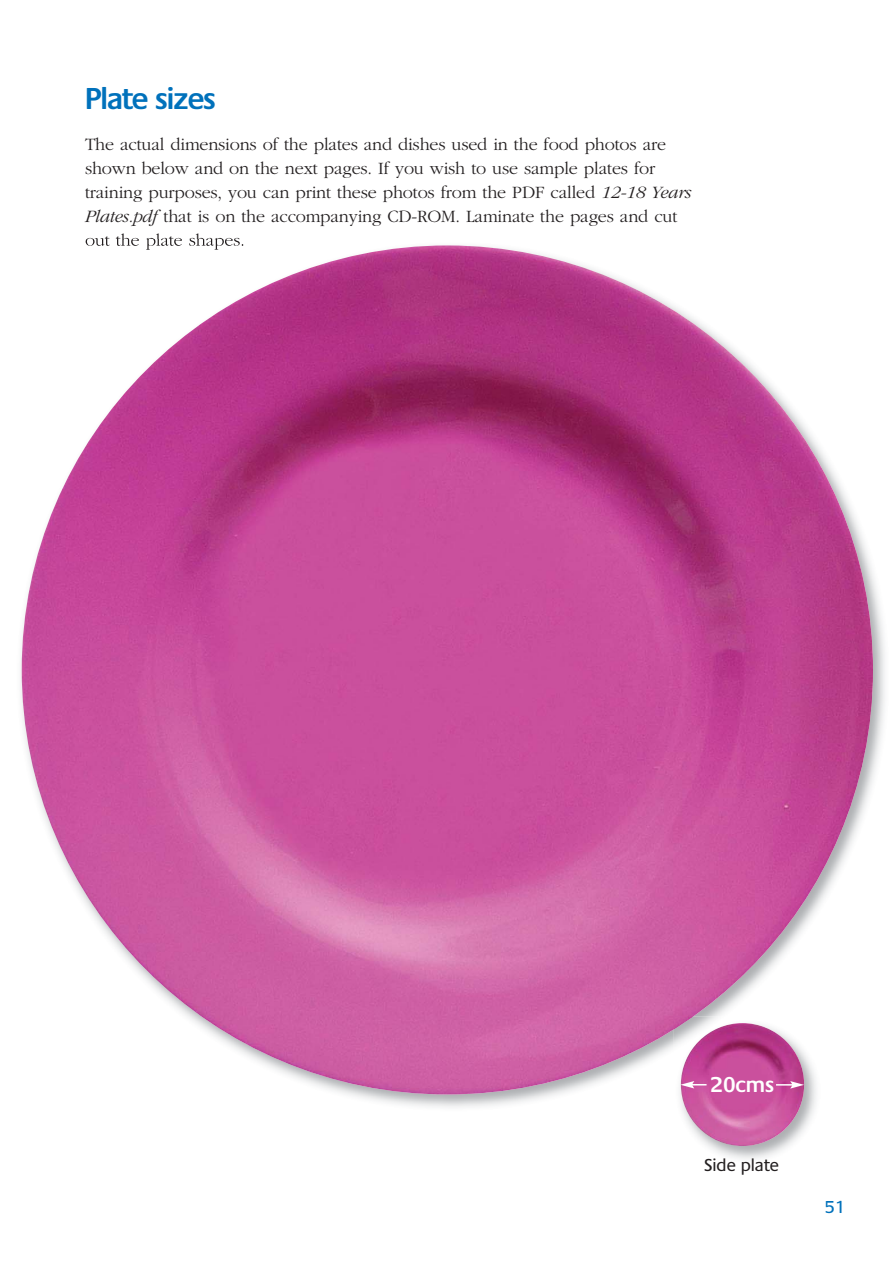
<style>
.page{position:relative;width:893px;height:1263px;background:#fff}
.page>*{position:absolute;margin:0;border:0;box-sizing:border-box;transform-origin:0 0}
.t1{font:600 31.5px "Praxis";letter-spacing:-.03em;color:#0071bb}
.t2{font:600 22.5px "Praxis";color:#fff}
.t3{font:300 18px/24px "Garamond";letter-spacing:-.01em;color:#231f20}
.t4{font:18px "Praxis";color:#231f20}
.t5{font:18px "Praxis";color:#0071bb}
.s1{font-style:italic}
</style>
<div class="page">
<img style="left:21px;top:239px;width:864px;height:869px">
<img style="left:86px;top:239px;width:64px;height:11px">
<img style="left:22px;top:245px;width:851px;height:849px;border-radius:50%">
<img style="left:674px;top:1017px;width:150px;height:142px">
<img style="left:674px;top:1017px;width:19px;height:12px">
<img style="left:681px;top:1023px;width:123px;height:123px;border-radius:50%">
<svg style="left:680px;top:1081px;width:26px;height:7px"></svg>
<svg style="left:776px;top:1081px;width:28px;height:7px"></svg>
<h1 class="t1" style="left:85px;top:87px;width:132px">Plate sizes</h1>
<p class="t3" style="left:85px;top:133px;width:608px">The actual dimensions of the plates and dishes used in the food photos are shown below and on the next pages. If you wish to use sample plates for training purposes, you can print these photos from the PDF called <span class="s1">12-18 Years Plates.pdf</span> that is on the accompanying CD-ROM. Laminate the pages and cut out the plate shapes.</p>
<p class="t2" style="left:710px;top:1076px;width:65px">20cms</p>
<p class="t4" style="left:704px;top:1158px;width:76px">Side plate</p>
<p class="t5" style="left:825px;top:1200px;width:22px">51</p>
</div>
